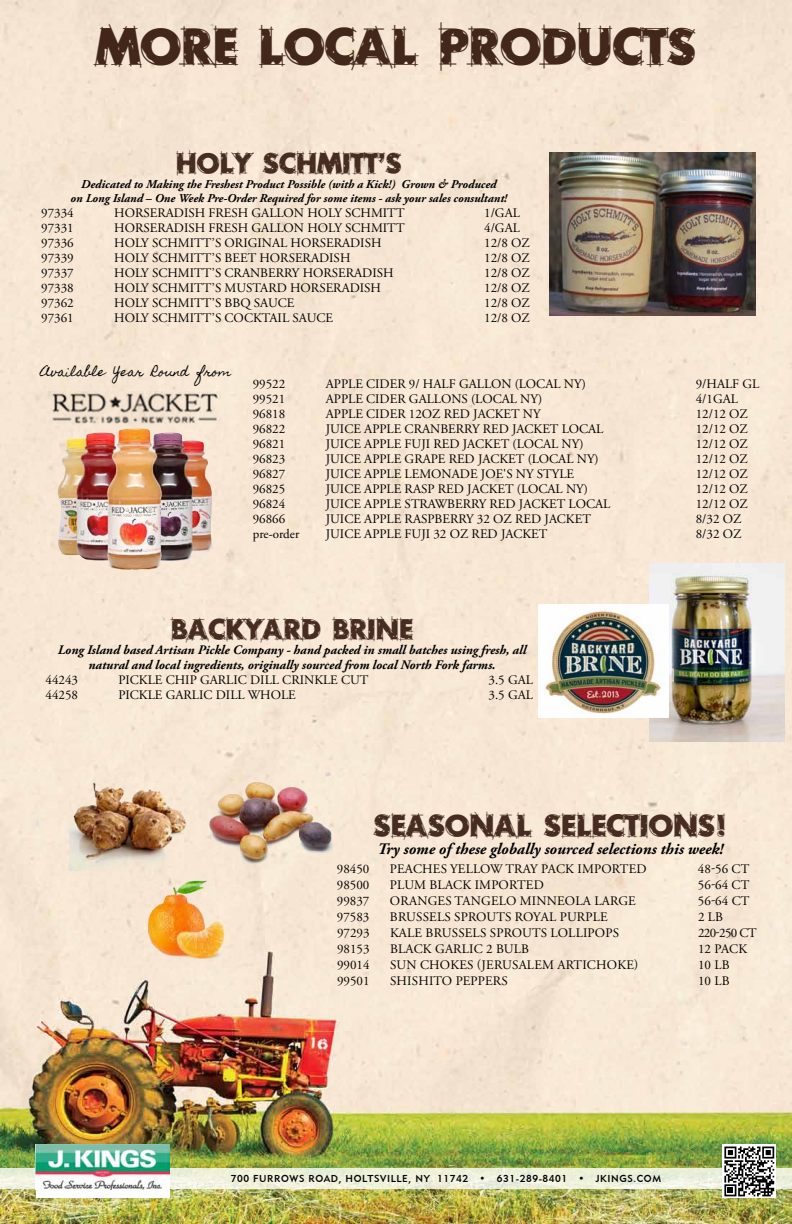
<style>
.page{position:relative;width:792px;height:1224px;background:#fff}
.page>*{position:absolute;margin:0;border:0;box-sizing:border-box;transform-origin:0 0}
.t1{font:50px "Rough Draft";color:#462c21}
.t2{font:30px "Rough Draft";color:#462c21}
.t3{font:28px "Rough Draft";color:#462c21}
.t4{font:italic 700 16px "Adobe Garamond Pro";color:#000}
.t5{font:13px "Adobe Garamond Pro";color:#000}
.t6{font:italic 700 13px/15px "Adobe Garamond Pro";color:#000;text-align:center}
.t7{font:italic 700 12px/14.4px "Adobe Garamond Pro";color:#000;text-align:center}
.t8{font:12px "Homemade Apple";color:#000}
.t9{font:10px "Geometric 415 BT Medium A";letter-spacing:.06em;color:#000}
</style>
<div class="page">
<img style="left:0;top:0;width:792px;height:1224px">
<svg style="left:0;top:1168px;width:792px;height:21px;fill:#eef1dc"></svg>
<div style="left:36px;top:1144px;width:133px;height:54px;background:#fff"></div>
<img style="left:36px;top:1144px;width:133px;height:46px">
<svg style="left:723px;top:1145px;width:53px;height:53px"></svg>
<svg style="left:724px;top:1147px;width:50px;height:49px"></svg>
<img style="left:550px;top:153px;width:206px;height:163px">
<img style="left:69px;top:778px;width:118px;height:92px">
<img style="left:206px;top:778px;width:126px;height:93px">
<img style="left:135px;top:874px;width:101px;height:90px">
<img style="left:57px;top:431px;width:115px;height:140px">
<img style="left:46px;top:386px;width:180px;height:45px">
<img style="left:649px;top:563px;width:136px;height:179px">
<img style="left:539px;top:605px;width:129px;height:113px">
<h1 class="t1" style="left:96px;top:14px;width:602px">More Local Products</h1>
<h3 class="t3" style="left:176px;top:145px;width:227px">HOLY SCHMITT’S</h3>
<p class="t7" style="left:71px;top:177px;width:438px">Dedicated to Making the Freshest Product Possible (with a Kick!) Grown &amp; Produced<br>on Long Island – One Week Pre-Order Required for some items - ask your sales consultant!</p>
<p class="t5" style="left:41px;top:205px;width:34px">97334</p>
<p class="t5" style="left:114px;top:205px;width:292px">HORSERADISH FRESH GALLON HOLY SCHMITT</p>
<p class="t5" style="left:484px;top:205px;width:37px">1/GAL</p>
<p class="t5" style="left:41px;top:220px;width:34px">97331</p>
<p class="t5" style="left:114px;top:220px;width:292px">HORSERADISH FRESH GALLON HOLY SCHMITT</p>
<p class="t5" style="left:484px;top:220px;width:37px">4/GAL</p>
<p class="t5" style="left:41px;top:235px;width:34px">97336</p>
<p class="t5" style="left:114px;top:235px;width:269px">HOLY SCHMITT’S ORIGINAL HORSERADISH</p>
<p class="t5" style="left:484px;top:235px;width:47px">12/8 OZ</p>
<p class="t5" style="left:41px;top:250px;width:34px">97339</p>
<p class="t5" style="left:114px;top:250px;width:238px">HOLY SCHMITT’S BEET HORSERADISH</p>
<p class="t5" style="left:484px;top:250px;width:47px">12/8 OZ</p>
<p class="t5" style="left:41px;top:265px;width:34px">97337</p>
<p class="t5" style="left:114px;top:265px;width:281px">HOLY SCHMITT’S CRANBERRY HORSERADISH</p>
<p class="t5" style="left:484px;top:265px;width:47px">12/8 OZ</p>
<p class="t5" style="left:41px;top:280px;width:34px">97338</p>
<p class="t5" style="left:114px;top:280px;width:268px">HOLY SCHMITT’S MUSTARD HORSERADISH</p>
<p class="t5" style="left:484px;top:280px;width:47px">12/8 OZ</p>
<p class="t5" style="left:41px;top:295px;width:34px">97362</p>
<p class="t5" style="left:114px;top:295px;width:182px">HOLY SCHMITT’S BBQ SAUCE</p>
<p class="t5" style="left:484px;top:295px;width:47px">12/8 OZ</p>
<p class="t5" style="left:41px;top:310px;width:34px">97361</p>
<p class="t5" style="left:114px;top:310px;width:220px">HOLY SCHMITT’S COCKTAIL SAUCE</p>
<p class="t5" style="left:484px;top:310px;width:47px">12/8 OZ</p>
<p class="t8" style="left:40px;top:365px;width:192px">Available Year Round from</p>
<p class="t5" style="left:253px;top:376px;width:34px">99522</p>
<p class="t5" style="left:326px;top:376px;width:262px">APPLE CIDER 9/ HALF GALLON (LOCAL NY)</p>
<p class="t5" style="left:696px;top:376px;width:65px">9/HALF GL</p>
<p class="t5" style="left:253px;top:391px;width:34px">99521</p>
<p class="t5" style="left:326px;top:391px;width:218px">APPLE CIDER GALLONS (LOCAL NY)</p>
<p class="t5" style="left:696px;top:391px;width:44px">4/1GAL</p>
<p class="t5" style="left:253px;top:406px;width:34px">96818</p>
<p class="t5" style="left:326px;top:406px;width:216px">APPLE CIDER 12OZ RED JACKET NY</p>
<p class="t5" style="left:696px;top:406px;width:54px">12/12 OZ</p>
<p class="t5" style="left:253px;top:421px;width:34px">96822</p>
<p class="t5" style="left:326px;top:421px;width:279px">JUICE APPLE CRANBERRY RED JACKET LOCAL</p>
<p class="t5" style="left:696px;top:421px;width:54px">12/12 OZ</p>
<p class="t5" style="left:253px;top:436px;width:34px">96821</p>
<p class="t5" style="left:326px;top:436px;width:259px">JUICE APPLE FUJI RED JACKET (LOCAL NY)</p>
<p class="t5" style="left:696px;top:436px;width:54px">12/12 OZ</p>
<p class="t5" style="left:253px;top:451px;width:34px">96823</p>
<p class="t5" style="left:326px;top:451px;width:274px">JUICE APPLE GRAPE RED JACKET (LOCAL NY)</p>
<p class="t5" style="left:696px;top:451px;width:54px">12/12 OZ</p>
<p class="t5" style="left:253px;top:466px;width:34px">96827</p>
<p class="t5" style="left:326px;top:466px;width:250px">JUICE APPLE LEMONADE JOE'S NY STYLE</p>
<p class="t5" style="left:696px;top:466px;width:54px">12/12 OZ</p>
<p class="t5" style="left:253px;top:481px;width:34px">96825</p>
<p class="t5" style="left:326px;top:481px;width:264px">JUICE APPLE RASP RED JACKET (LOCAL NY)</p>
<p class="t5" style="left:696px;top:481px;width:54px">12/12 OZ</p>
<p class="t5" style="left:253px;top:496px;width:34px">96824</p>
<p class="t5" style="left:326px;top:496px;width:286px">JUICE APPLE STRAWBERRY RED JACKET LOCAL</p>
<p class="t5" style="left:696px;top:496px;width:54px">12/12 OZ</p>
<p class="t5" style="left:253px;top:511px;width:34px">96866</p>
<p class="t5" style="left:326px;top:511px;width:267px">JUICE APPLE RASPBERRY 32 OZ RED JACKET</p>
<p class="t5" style="left:696px;top:511px;width:47px">8/32 OZ</p>
<p class="t5" style="left:253px;top:526px;width:48px">PRE-ORDER</p>
<p class="t5" style="left:326px;top:526px;width:223px">JUICE APPLE FUJI 32 OZ RED JACKET</p>
<p class="t5" style="left:696px;top:526px;width:47px">8/32 OZ</p>
<h3 class="t3" style="left:171px;top:611px;width:244px">BACKYARD BRINE</h3>
<p class="t6" style="left:58px;top:642px;width:470px">Long Island based Artisan Pickle Company - hand packed in small batches using fresh, all natural and local ingredients, originally sourced from local North Fork farms.</p>
<p class="t5" style="left:46px;top:672px;width:34px">44243</p>
<p class="t5" style="left:119px;top:672px;width:251px">PICKLE CHIP GARLIC DILL CRINKLE CUT</p>
<p class="t5" style="left:489px;top:672px;width:46px">3.5 GAL</p>
<p class="t5" style="left:46px;top:687px;width:34px">44258</p>
<p class="t5" style="left:119px;top:687px;width:179px">PICKLE GARLIC DILL WHOLE</p>
<p class="t5" style="left:489px;top:687px;width:46px">3.5 GAL</p>
<h2 class="t2" style="left:374px;top:806px;width:355px">Seasonal Selections!</h2>
<p class="t4" style="left:377px;top:840px;width:347px">Try some of these globally sourced selections this week!</p>
<p class="t5" style="left:337px;top:862px;width:34px">98450</p>
<p class="t5" style="left:390px;top:862px;width:202px">PEACHES YELLOW TRAY PACK IMPORTED</p>
<p class="t5" style="left:698px;top:862px;width:44px">48-56 CT</p>
<p class="t5" style="left:337px;top:878px;width:34px">98500</p>
<p class="t5" style="left:390px;top:878px;width:155px">PLUM BLACK IMPORTED</p>
<p class="t5" style="left:698px;top:878px;width:44px">56-64 CT</p>
<p class="t5" style="left:337px;top:894px;width:34px">99837</p>
<p class="t5" style="left:390px;top:894px;width:247px">ORANGES TANGELO MINNEOLA LARGE</p>
<p class="t5" style="left:698px;top:894px;width:44px">56-64 CT</p>
<p class="t5" style="left:337px;top:910px;width:34px">97583</p>
<p class="t5" style="left:390px;top:910px;width:219px">BRUSSELS SPROUTS ROYAL PURPLE</p>
<p class="t5" style="left:698px;top:910px;width:27px">2 LB</p>
<p class="t5" style="left:337px;top:926px;width:45px">97293 KALE</p>
<p class="t5" style="left:426px;top:926px;width:9px">BRUSSELS</p>
<p class="t5" style="left:490px;top:926px;width:10px">SPROUTS</p>
<p class="t5" style="left:551px;top:926px;width:8px">LOLLIPOPS</p>
<p class="t5" style="left:698px;top:926px;width:51px">220-250 CT</p>
<p class="t5" style="left:337px;top:942px;width:44px">98153 BLACK</p>
<p class="t5" style="left:435px;top:942px;width:9px">GARLIC</p>
<p class="t5" style="left:486px;top:942px;width:18px">2 BULB</p>
<p class="t5" style="left:698px;top:942px;width:26px">12 PACK</p>
<p class="t5" style="left:337px;top:958px;width:46px">99014 SUN</p>
<p class="t5" style="left:420px;top:958px;width:10px">CHOKES</p>
<p class="t5" style="left:477px;top:958px;width:14px">(JERUSALEM</p>
<p class="t5" style="left:557px;top:958px;width:10px">ARTICHOKE</p>
<p class="t5" style="left:634px;top:958px;width:6px">)</p>
<p class="t5" style="left:698px;top:958px;width:25px">10 LB</p>
<p class="t5" style="left:337px;top:974px;width:43px">99501 SHISHITO</p>
<p class="t5" style="left:456px;top:974px;width:8px">PEPPERS</p>
<p class="t5" style="left:698px;top:974px;width:25px">10 LB</p>
<p class="t9" style="left:231px;top:1172px;width:432px">700 FURROWS ROAD, HOLTSVILLE, NY 11742 • 631-289-8401 • JKIN GS.COM</p>
</div>
